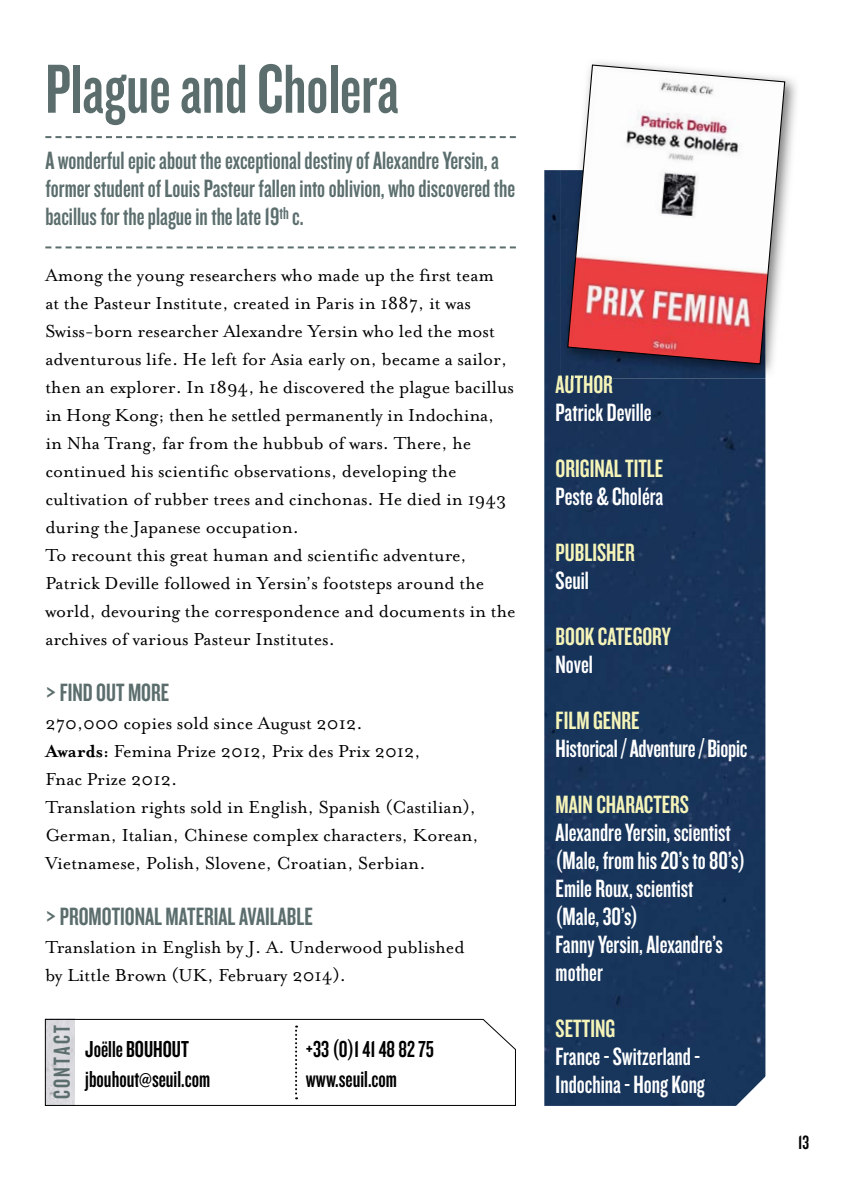
<style>
.page{position:relative;width:842px;height:1191px;background:#fff}
.page>*{position:absolute;margin:0;border:0;box-sizing:border-box;transform-origin:0 0}
.t1{font:72px "Knockout HTF48 Featherweight";color:#5b6e6d}
.t2{font:26px/28px "Knockout HTF48 Featherweight";color:#fff}
.t3{font:26px/28px "Knockout HTF48 Featherweight";color:#5b6e6d}
.t4{font:26px "Knockout HTF48 Featherweight";color:#f4f3b8}
.t5{font:24px/30px "Knockout HTF48 Featherweight";color:#000}
.t6{font:24px "Knockout HTF48 Featherweight";letter-spacing:.1em;color:#5b6e6d}
.t7{font:20px/28px "Mrs Eaves Roman";color:#000}
.t8{font:20px "Knockout HTF48 Featherweight";color:#000}
.s1{font-family:"Mrs Eaves";font-weight:700}
</style>
<div class="page">
<div style="left:544px;top:170px;width:221px;height:936px;background:#18345b"></div>
<img style="left:595px;top:62px;width:201px;height:317px">
<img style="left:561px;top:170px;width:204px;height:209px">
<img style="left:561px;top:375px;width:52px;height:4px">
<svg style="left:567px;top:64px;width:219px;height:301px"></svg>
<svg style="left:734px;top:1075px;width:32px;height:31px"></svg>
<svg style="left:45px;top:136px;width:471px;height:2px"></svg>
<svg style="left:45px;top:246px;width:471px;height:2px"></svg>
<svg style="left:44px;top:1018px;width:472px;height:88px"></svg>
<svg style="left:295px;top:1025px;width:2px;height:74px"></svg>
<h1 class="t1" style="left:45px;top:53px;width:355px">Plague and Cholera</h1>
<h2 class="t3" style="left:45px;top:147px;width:471px">A wonderful epic about the exceptional destiny of Alexandre Yersin, a former student of Louis Pasteur fallen into oblivion, who discovered the bacillus for the plague in the late 19<sup>th</sup> c.</h2>
<p class="t7" style="left:45px;top:261px;width:472px">Among the young researchers who made up the first team<br>at the Pasteur Institute, created in Paris in 1887, it was Swiss-born researcher Alexandre Yersin who led the most adventurous life. He left for Asia early on, became a sailor, then an explorer. In 1894, he discovered the plague bacillus in Hong Kong; then he settled permanently in Indochina, in Nha Trang, far from the hubbub of wars. There, he continued his scientific observations, developing the cultivation of rubber trees and cinchonas. He died in 1943 during the Japanese occupation.<br>To recount this great human and scientific adventure, Patrick Deville followed in Yersin’s footsteps around the world, devouring the correspondence and documents in the archives of various Pasteur Institutes.</p>
<h2 class="t3" style="left:45px;top:679px;width:125px">&gt; FIND OUT MORE</h2>
<p class="t7" style="left:45px;top:709px;width:435px">270,000 copies sold since August 2012.<br><span class="s1">Awards:</span> Femina Prize 2012, Prix des Prix 2012,<br>Fnac Prize 2012.<br>Translation rights sold in English, Spanish (Castilian), German, Italian, Chinese complex characters, Korean, Vietnamese, Polish, Slovene, Croatian, Serbian.</p>
<h2 class="t3" style="left:45px;top:903px;width:269px">&gt; PROMOTIONAL MATERIAL AVAILABLE</h2>
<p class="t7" style="left:45px;top:933px;width:421px">Translation in English by J. A. Underwood published by Little Brown (UK, February 2014).</p>
<p class="t6" style="left:50px;top:1099px;width:75px;rotate:-90deg">CONTACT</p>
<p class="t5" style="left:85px;top:1034px;width:126px">Joëlle BOUHOUT jbouhout@seuil.com</p>
<p class="t5" style="left:306px;top:1034px;width:129px">+33 (0)1 41 48 82 75 www.seuil.com</p>
<h2 class="t4" style="left:556px;top:371px;width:59px">AUTHOR</h2>
<h2 class="t2" style="left:556px;top:399px;width:98px">Patrick Deville</h2>
<h2 class="t4" style="left:556px;top:455px;width:109px">ORIGINAL TITLE</h2>
<h2 class="t2" style="left:556px;top:483px;width:109px">Peste &amp; Choléra</h2>
<h2 class="t4" style="left:556px;top:539px;width:81px">PUBLISHER</h2>
<h2 class="t2" style="left:556px;top:567px;width:35px">Seuil</h2>
<h2 class="t4" style="left:556px;top:623px;width:117px">BOOK CATEGORY</h2>
<h2 class="t2" style="left:556px;top:651px;width:39px">Novel</h2>
<h2 class="t4" style="left:556px;top:707px;width:86px">FILM GENRE</h2>
<h2 class="t2" style="left:556px;top:735px;width:193px">Historical / Adventure / Biopic</h2>
<h2 class="t4" style="left:556px;top:791px;width:135px">MAIN CHARACTERS</h2>
<h2 class="t2" style="left:556px;top:819px;width:191px">Alexandre Yersin, scientist (Male, from his 20’s to 80’s)<br>Emile Roux, scientist<br>(Male, 30’s)<br>Fanny Yersin, Alexandre’s mother</h2>
<h2 class="t4" style="left:556px;top:1015px;width:61px">SETTING</h2>
<h2 class="t2" style="left:556px;top:1043px;width:151px">France - Switzerland -<br>Indochina - Hong Kong</h2>
<p class="t8" style="left:798px;top:1132px;width:12px">13</p>
</div>
